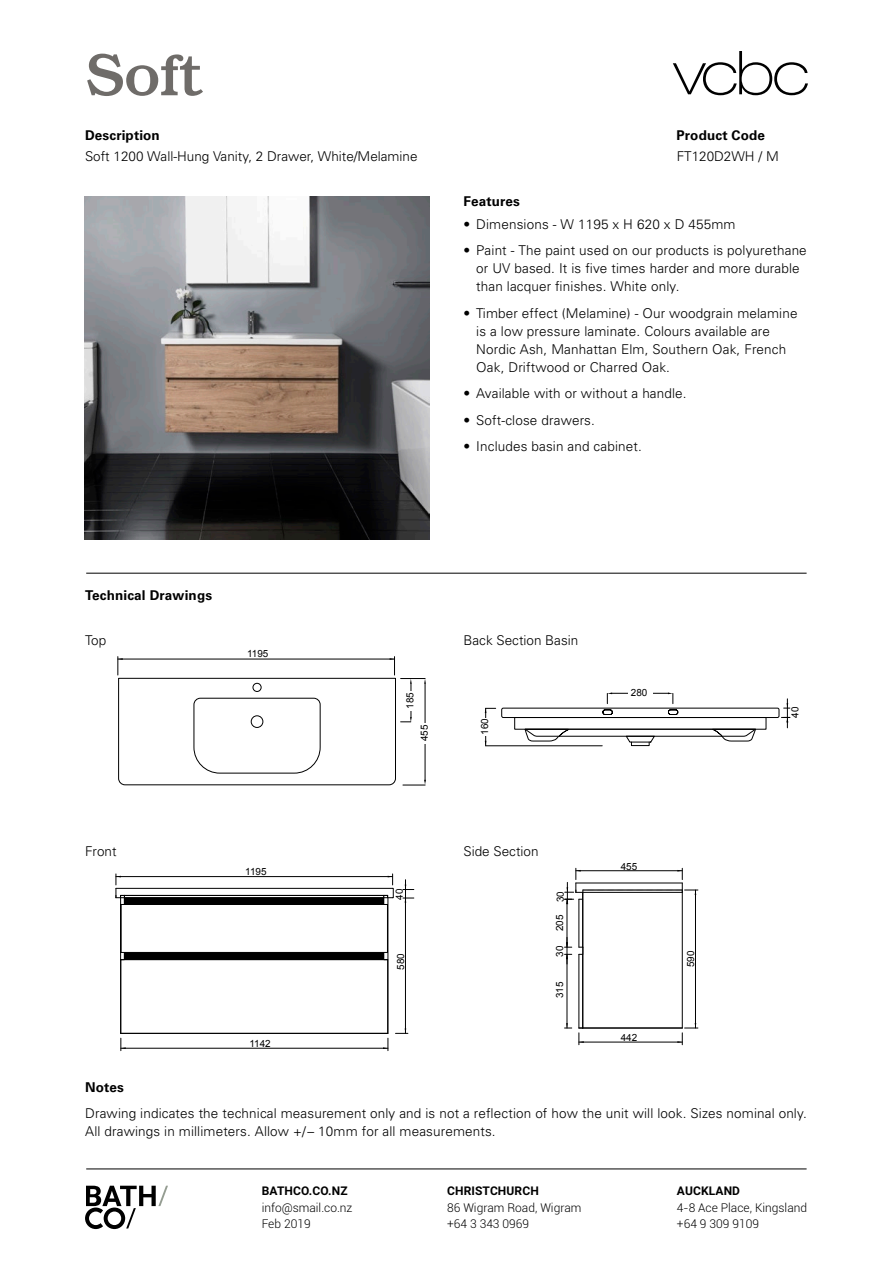
<style>
.page{position:relative;width:893px;height:1263px;background:#fff}
.page>*{position:absolute;margin:0;border:0;box-sizing:border-box;transform-origin:0 0}
.t1{font:500 60px "Bookman";color:#6f6c69}
.Tech_Sub_Headers_cop{font:300 13.5px/18px "Univers";letter-spacing:.01em;color:#000}
.t2{font:700 13.5px "Univers";letter-spacing:.01em;color:#000}
.t3{font:300 12px/16.5px "Roboto";color:#000}
.t4{font:700 12px "Roboto";letter-spacing:.01em;color:#000}
.t5{font:9.9px "Arial";color:#000}
</style>
<div class="page">
<hr style="left:86px;top:1168px;width:721px;height:1px;background:#000">
<hr style="left:86px;top:573px;width:721px;height:1px;background:#000">
<svg style="left:85px;top:1186px;width:83px;height:43px"></svg>
<svg style="left:673px;top:51px;width:135px;height:44px"></svg>
<img style="left:84px;top:196px;width:345px;height:343px">
<svg style="left:118px;top:657px;width:308px;height:129px"></svg>
<div style="left:404px;top:691px;width:13px;height:19px;background:#fff"></div>
<hr style="left:612px;top:693px;width:56px;height:1px;background:#000">
<div style="left:501px;top:708px;width:278px;height:10px;border:1px solid #000;border-radius:2px"></div>
<div style="left:514px;top:717px;width:252px;height:12px;border:1px solid #000"></div>
<svg style="left:524px;top:729px;width:233px;height:17px"></svg>
<div style="left:603px;top:710px;width:9px;height:5px;border:1px dashed #000;border-radius:2px"></div>
<div style="left:668px;top:710px;width:10px;height:5px;border:1px dashed #000;border-radius:2px"></div>
<svg style="left:668px;top:692px;width:6px;height:12px"></svg>
<svg style="left:607px;top:692px;width:5px;height:12px"></svg>
<div style="left:628px;top:687px;width:24px;height:13px;background:#fff"></div>
<svg style="left:486px;top:708px;width:10px;height:5px"></svg>
<hr style="left:485px;top:708px;width:1px;height:38px;background:#000">
<hr style="left:486px;top:745px;width:116px;height:1px;background:#000">
<div style="left:479px;top:718px;width:13px;height:17px;background:#fff"></div>
<svg style="left:781px;top:699px;width:9px;height:29px"></svg>
<hr style="left:121px;top:960px;width:1px;height:73px;background:#000">
<hr style="left:121px;top:904px;width:1px;height:48px;background:#000">
<hr style="left:120px;top:898px;width:1px;height:135px;background:#000">
<hr style="left:388px;top:898px;width:1px;height:135px;background:#000">
<hr style="left:387px;top:904px;width:1px;height:48px;background:#000">
<hr style="left:387px;top:960px;width:1px;height:73px;background:#000">
<hr style="left:121px;top:1033px;width:267px;height:1px;background:#000">
<div style="left:120px;top:952px;width:268px;height:7px;background:#000"></div>
<hr style="left:121px;top:952px;width:266px;height:1px;background:#000">
<hr style="left:121px;top:959px;width:267px;height:1px;background:#000">
<svg style="left:121px;top:1038px;width:5px;height:13px"></svg>
<svg style="left:383px;top:1038px;width:6px;height:13px"></svg>
<hr style="left:121px;top:1048px;width:267px;height:1px;background:#000">
<svg style="left:395px;top:1028px;width:13px;height:6px"></svg>
<hr style="left:405px;top:898px;width:1px;height:135px;background:#000">
<svg style="left:403px;top:880px;width:11px;height:23px"></svg>
<svg style="left:116px;top:874px;width:278px;height:31px"></svg>
<hr style="left:682px;top:890px;width:1px;height:138px;background:#000">
<hr style="left:583px;top:890px;width:1px;height:138px;background:#000">
<hr style="left:579px;top:954px;width:1px;height:74px;background:#000">
<hr style="left:582px;top:954px;width:1px;height:74px;background:#000">
<svg style="left:579px;top:947px;width:5px;height:8px"></svg>
<hr style="left:579px;top:899px;width:1px;height:48px;background:#000">
<hr style="left:582px;top:899px;width:1px;height:48px;background:#000">
<hr style="left:579px;top:1028px;width:103px;height:1px;background:#000">
<hr style="left:567px;top:899px;width:1px;height:48px;background:#000">
<svg style="left:564px;top:1023px;width:8px;height:6px"></svg>
<hr style="left:567px;top:954px;width:1px;height:74px;background:#000">
<svg style="left:564px;top:937px;width:8px;height:27px"></svg>
<svg style="left:564px;top:868px;width:134px;height:36px"></svg>
<hr style="left:695px;top:890px;width:1px;height:138px;background:#000">
<svg style="left:579px;top:1028px;width:5px;height:17px"></svg>
<svg style="left:677px;top:1023px;width:21px;height:22px"></svg>
<hr style="left:579px;top:1042px;width:103px;height:1px;background:#000">
<h1 class="t1" style="left:85px;top:40px;width:118px">Soft</h1>
<p class="t2" style="left:85px;top:127px;width:76px">Description</p>
<p class="Tech_Sub_Headers_cop" style="left:85px;top:147px;width:334px">Soft 1200 Wall-Hung Vanity, 2 Drawer, White/Melamine</p>
<p class="t2" style="left:676px;top:127px;width:90px">Product Code</p>
<p class="t2" style="left:463px;top:193px;width:58px">Features</p>
<p class="Tech_Sub_Headers_cop" style="left:677px;top:147px;width:104px">FT120D2WH / M</p>
<p class="Tech_Sub_Headers_cop" style="left:463px;top:215px;width:273px">• Dimensions - W 1195 x H 620 x D 455mm</p>
<p class="Tech_Sub_Headers_cop" style="left:476px;top:241px;width:332px;text-indent:-13px">• Paint - The paint used on our products is polyurethane or UV based. It is five times harder and more durable than lacquer finishes. White only.</p>
<p class="Tech_Sub_Headers_cop" style="left:476px;top:304px;width:323px;text-indent:-13px">• Timber effect (Melamine) - Our woodgrain melamine is a low pressure laminate. Colours available are Nordic Ash, Manhattan Elm, Southern Oak, French Oak, Driftwood or Charred Oak.</p>
<p class="Tech_Sub_Headers_cop" style="left:463px;top:384px;width:225px">• Available with or without a handle.</p>
<p class="Tech_Sub_Headers_cop" style="left:463px;top:411px;width:133px">• Soft-close drawers.</p>
<p class="Tech_Sub_Headers_cop" style="left:463px;top:437px;width:180px">• Includes basin and cabinet.</p>
<p class="t2" style="left:85px;top:587px;width:129px">Technical Drawings</p>
<p class="Tech_Sub_Headers_cop" style="left:85px;top:632px;width:23px">Top</p>
<p class="t5" style="left:247px;top:647px;width:23px">1195</p>
<p class="t5" style="left:404px;top:709px;width:18px;rotate:-90deg">185</p>
<p class="t5" style="left:418px;top:741px;width:18px;rotate:-90deg">455</p>
<p class="Tech_Sub_Headers_cop" style="left:463px;top:632px;width:116px">Back Section Basin</p>
<p class="t5" style="left:478px;top:735px;width:18px;rotate:-90deg">160</p>
<p class="t5" style="left:631px;top:686px;width:18px">280</p>
<p class="t5" style="left:789px;top:717px;width:13px;rotate:-90deg">40</p>
<p class="Tech_Sub_Headers_cop" style="left:85px;top:842px;width:33px">Front</p>
<p class="Tech_Sub_Headers_cop" style="left:463px;top:842px;width:77px">Side Section</p>
<p class="t2" style="left:85px;top:1079px;width:40px">Notes</p>
<p class="t5" style="left:245px;top:865px;width:23px">1195</p>
<p class="t5" style="left:249px;top:1037px;width:23px">1142</p>
<p class="t5" style="left:393px;top:899px;width:13px;rotate:-90deg">40</p>
<p class="t5" style="left:394px;top:970px;width:18px;rotate:-90deg">580</p>
<p class="t5" style="left:394px;top:965px;width:7px;rotate:-90deg">4</p>
<p class="t5" style="left:393px;top:963px;width:18px">442</p>
<p class="t5" style="left:554px;top:902px;width:13px;rotate:-90deg">30</p>
<p class="t5" style="left:553px;top:931px;width:18px;rotate:-90deg">205</p>
<p class="t5" style="left:553px;top:957px;width:13px;rotate:-90deg">30</p>
<p class="t5" style="left:553px;top:998px;width:18px;rotate:-90deg">315</p>
<p class="t5" style="left:621px;top:859px;width:18px">455</p>
<p class="t5" style="left:621px;top:1031px;width:18px">442</p>
<p class="t5" style="left:684px;top:967px;width:18px;rotate:-90deg">590</p>
<p class="t5" style="left:251px;top:1102px;width:23px">1142</p>
<p class="Tech_Sub_Headers_cop" style="left:85px;top:1104px;width:723px">Drawing indicates the technical measurement only and is not a reflection of how the unit will look. Sizes nominal only.<br>All drawings in millimeters. Allow +/– 10mm for all measurements.</p>
<p class="t4" style="left:262px;top:1182px;width:87px">BATHCO.CO.NZ</p>
<p class="t3" style="left:262px;top:1199px;width:92px">info@smail.co.nz<br>Feb 2019</p>
<p class="t4" style="left:447px;top:1182px;width:93px">CHRISTCHURCH</p>
<p class="t3" style="left:447px;top:1199px;width:136px">86 Wigram Road, Wigram +64 3 343 0969</p>
<p class="t4" style="left:677px;top:1182px;width:65px">AUCKLAND</p>
<p class="t3" style="left:677px;top:1199px;width:132px">4-8 Ace Place, Kingsland +64 9 309 9109</p>
</div>
